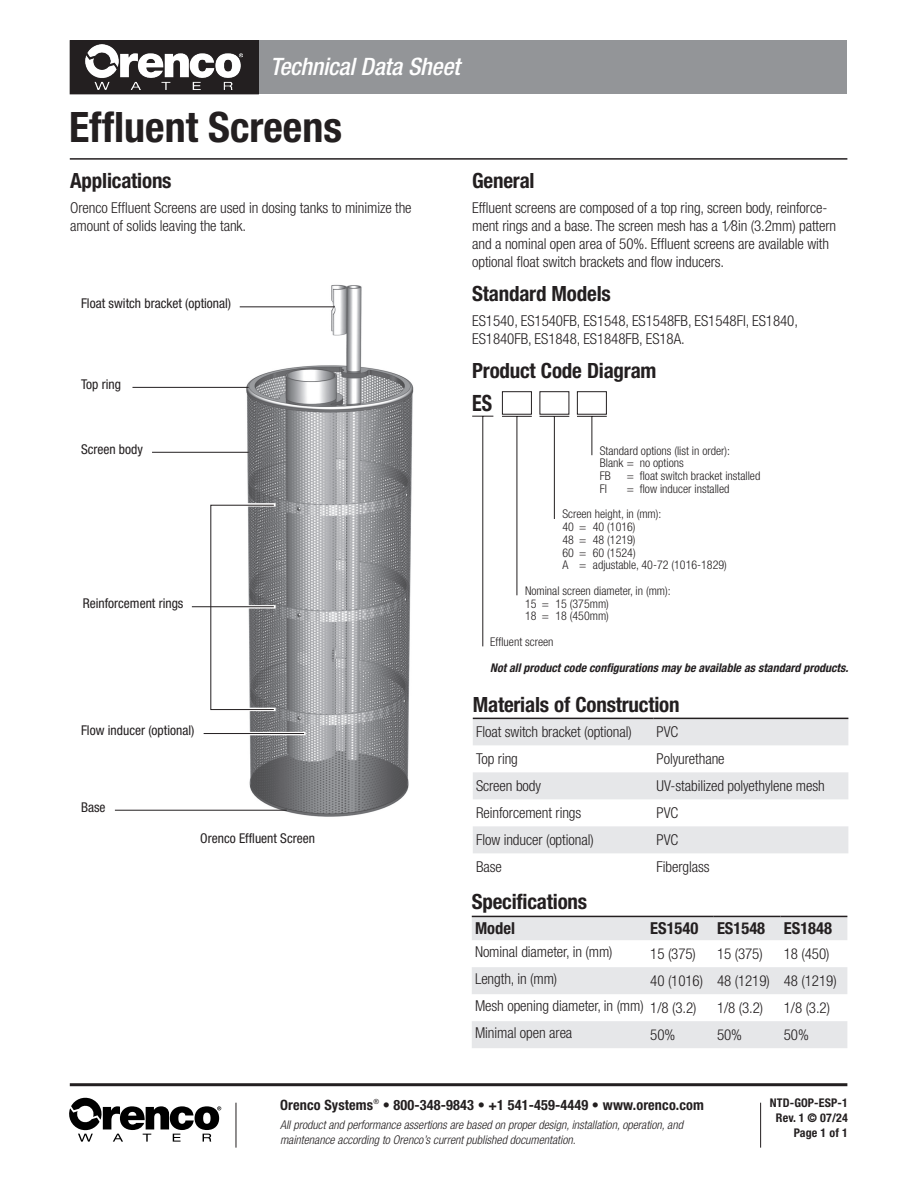
<style>
.page{position:relative;width:918px;height:1188px;background:#fff}
.page>*{position:absolute;margin:0;border:0;box-sizing:border-box;transform-origin:0 0}
.t1{font:700 condensed 42px "Helvetica Neue LT Pro";color:#231f20}
.t2{font:italic 500 condensed 24px "Helvetica Neue LT Pro";letter-spacing:-.01em;color:#fff}
.t3{font:700 condensed 22.5px "Helvetica Neue LT Pro";color:#231f20;scale:.89 1}
.Chart_Headline_-Main{font:700 condensed 21px "Helvetica Neue LT Pro";letter-spacing:-.01em;color:#231f20}
.Subhead_-_Main{font:700 condensed 21px "Helvetica Neue LT Pro";letter-spacing:-.01em;color:#231f20}
.Chart_Headline_-_Subhead{font:700 condensed 16.5px "Helvetica Neue LT Pro";color:#231f20}
.Body_Text{font:300 condensed 15px/18px "Helvetica Neue LT Pro";letter-spacing:-.005em;color:#231f20}
.Chart_Text{font:300 condensed 15px "Helvetica Neue LT Pro";letter-spacing:-.005em;color:#231f20}
.t4{font:700 condensed 14.25px "Helvetica Neue LT Pro";letter-spacing:.01em;color:#231f20}
.Captions_-_Left{font:condensed 13.5px "Helvetica Neue LT Pro";color:#231f20}
.Captions_-_Centered{font:condensed 13.5px "Helvetica Neue LT Pro";color:#231f20}
.t5{font:300 condensed 12px/12.8px "Helvetica Neue LT Pro";color:#231f20}
.t6{font:italic 300 condensed 12px/15px "Helvetica Neue LT Pro";color:#231f20}
.t7{font:italic 700 condensed 12px/25.3px "Helvetica Neue LT Pro";color:#231f20}
.t8{font:700 condensed 12px/15px "Helvetica Neue LT Pro";letter-spacing:.01em;color:#231f20;text-align:right}
.t9{font:condensed 7.2px "Helvetica Neue LT Pro";color:#231f20}
.s1{font-weight:300;font-style:normal}
</style>
<div class="page">
<hr style="left:70px;top:1083px;width:777px;height:3px;background:#231f20">
<hr style="left:70px;top:158px;width:777px;height:2px;background:#231f20">
<div style="left:70px;top:40px;width:777px;height:54px;background:#939598"></div>
<div style="left:70px;top:41px;width:188px;height:53px;background:#231f20"></div>
<img style="left:86px;top:44px;width:157px;height:46px">
<div style="left:70px;top:40px;width:189px;height:54px;border:1px solid #231f20"></div>
<svg style="left:69px;top:1098px;width:152px;height:44px"></svg>
<hr style="left:236px;top:1103px;width:1px;height:45px;background:#231f20">
<hr style="left:760px;top:1103px;width:1px;height:45px;background:#231f20">
<img style="left:203px;top:284px;width:211px;height:533px">
<div style="left:81px;top:298px;width:165px;height:13px;background:#fff"></div>
<hr style="left:240px;top:306px;width:95px;height:1px;background:#231f20">
<div style="left:81px;top:726px;width:133px;height:14px;background:#fff"></div>
<hr style="left:218px;top:732px;width:88px;height:3px;background:#fff">
<svg style="left:203px;top:503px;width:73px;height:4px"></svg>
<svg style="left:207px;top:605px;width:69px;height:4px"></svg>
<hr style="left:175px;top:708px;width:101px;height:3px;background:#fff">
<hr style="left:204px;top:733px;width:100px;height:1px;background:#231f20">
<hr style="left:152px;top:452px;width:97px;height:1px;background:#231f20">
<hr style="left:132px;top:387px;width:117px;height:1px;background:#231f20">
<hr style="left:192px;top:606px;width:82px;height:1px;background:#231f20">
<hr style="left:115px;top:810px;width:172px;height:1px;background:#231f20">
<svg style="left:472px;top:391px;width:135px;height:256px"></svg>
<svg style="left:473px;top:719px;width:375px;height:134px;fill:#e6e7e9"></svg>
<hr style="left:473px;top:718px;width:180px;height:1px;background:#231f20">
<hr style="left:653px;top:718px;width:195px;height:1px;background:#231f20">
<svg style="left:472px;top:917px;width:375px;height:131px;fill:#e6e7e9"></svg>
<hr style="left:472px;top:916px;width:175px;height:1px;background:#231f20">
<hr style="left:647px;top:916px;width:67px;height:1px;background:#231f20">
<hr style="left:714px;top:916px;width:67px;height:1px;background:#231f20">
<hr style="left:781px;top:916px;width:66px;height:1px;background:#231f20">
<h2 class="t2" style="left:270px;top:52px;width:191px">Technical Data Sheet</h2>
<h1 class="t1" style="left:69px;top:102px;width:274px">Effluent Screens</h1>
<p class="Subhead_-_Main" style="left:70px;top:168px;width:103px">Applications</p>
<p class="Body_Text" style="left:70px;top:199px;width:343px">Orenco Effluent Screens are used in dosing tanks to minimize the amount of solids leaving the tank.</p>
<p class="Captions_-_Left" style="left:81px;top:295px;width:152px">Float switch bracket (optional)</p>
<p class="Captions_-_Left" style="left:81px;top:376px;width:41px">Top ring</p>
<p class="Captions_-_Left" style="left:81px;top:441px;width:64px">Screen body</p>
<p class="Captions_-_Left" style="left:83px;top:596px;width:102px">Reinforcement rings</p>
<p class="Captions_-_Left" style="left:81px;top:723px;width:115px">Flow inducer (optional)</p>
<p class="Captions_-_Left" style="left:81px;top:799px;width:26px">Base</p>
<p class="Captions_-_Centered" style="left:200px;top:831px;width:116px">Orenco Effluent Screen</p>
<p class="Subhead_-_Main" style="left:472px;top:168px;width:64px">General</p>
<p class="Body_Text" style="left:472px;top:199px;width:366px">Effluent screens are composed of a top ring, screen body, reinforce&shy;ment rings and a base. The screen mesh has a 1⁄8in (3.2mm) pattern and a nominal open area of 50%. Effluent screens are available with optional float switch brackets and flow inducers.</p>
<p class="Subhead_-_Main" style="left:472px;top:281px;width:140px">Standard Models</p>
<p class="Body_Text" style="left:472px;top:312px;width:327px">ES1540, ES1540FB, ES1548, ES1548FB, ES1548FI, ES1840,<br>ES1840FB, ES1848, ES1848FB, ES18A.</p>
<p class="Chart_Headline_-Main" style="left:472px;top:358px;width:186px">Product Code Diagram</p>
<p class="t3" style="left:472px;top:390px;width:24px">ES</p>
<p class="t5" style="left:600px;top:444px;width:132px">Standard options (list in order):<br>Blank = no options<br>FB</p>
<p class="t5" style="left:627px;top:469px;width:135px">= float switch bracket installed</p>
<p class="t5" style="left:562px;top:476px;width:169px;line-height:25.5px;text-indent:64px">= flow inducer installed<br>Screen height, in (mm):</p>
<p class="t5" style="left:562px;top:520px;width:166px">40 = 40 (1016)<br>48 = 48 (1219)<br>60 = 60 (1524)<br>A = adjustable, 40-72 (1016-1829)</p>
<p class="t5" style="left:525px;top:584px;width:147px">Nominal screen diameter, in (mm):<br>15 = 15 (375mm)<br>18 = 18 (450mm)</p>
<p class="t7" style="left:490px;top:629px;width:360px"><span class="s1">Effluent screen<br></span>Not all product code configurations may be available as standard products.</p>
<p class="Chart_Headline_-Main" style="left:473px;top:692px;width:208px">Materials of Construction</p>
<p class="Chart_Text" style="left:476px;top:723px;width:157px">Float switch bracket (optional)</p>
<p class="Chart_Text" style="left:657px;top:723px;width:23px">PVC</p>
<p class="Chart_Text" style="left:476px;top:750px;width:43px">Top ring</p>
<p class="Chart_Text" style="left:657px;top:750px;width:70px">Polyurethane</p>
<p class="Chart_Text" style="left:476px;top:777px;width:67px">Screen body</p>
<p class="Chart_Text" style="left:657px;top:777px;width:170px">UV-stabilized polyethylene mesh</p>
<p class="Chart_Text" style="left:476px;top:804px;width:107px">Reinforcement rings</p>
<p class="Chart_Text" style="left:657px;top:804px;width:23px">PVC</p>
<p class="Chart_Text" style="left:476px;top:831px;width:119px">Flow inducer (optional)</p>
<p class="Chart_Text" style="left:657px;top:831px;width:23px">PVC</p>
<p class="Chart_Text" style="left:476px;top:859px;width:27px">Base</p>
<p class="Chart_Text" style="left:657px;top:859px;width:55px">Fiberglass</p>
<p class="t5" style="left:600px;top:482px;width:9px">FI</p>
<p class="Chart_Headline_-Main" style="left:472px;top:889px;width:117px">Specifications</p>
<p class="Chart_Headline_-_Subhead" style="left:475px;top:918px;width:41px">Model</p>
<p class="Chart_Headline_-_Subhead" style="left:650px;top:918px;width:50px">ES1540</p>
<p class="Chart_Headline_-_Subhead" style="left:717px;top:918px;width:50px">ES1548</p>
<p class="Chart_Headline_-_Subhead" style="left:784px;top:918px;width:50px">ES1848</p>
<p class="Chart_Text" style="left:475px;top:944px;width:139px">Nominal diameter, in (mm)</p>
<p class="Chart_Text" style="left:650px;top:945px;width:47px">15 (375)</p>
<p class="Chart_Text" style="left:717px;top:945px;width:47px">15 (375)</p>
<p class="Chart_Text" style="left:784px;top:945px;width:47px">18 (450)</p>
<p class="Chart_Text" style="left:475px;top:971px;width:84px">Length, in (mm)</p>
<p class="Chart_Text" style="left:650px;top:972px;width:54px">40 (1016)</p>
<p class="Chart_Text" style="left:717px;top:972px;width:54px">48 (1219)</p>
<p class="Chart_Text" style="left:784px;top:972px;width:54px">48 (1219)</p>
<p class="Chart_Text" style="left:475px;top:998px;width:170px">Mesh opening diameter, in (mm)</p>
<p class="Chart_Text" style="left:650px;top:999px;width:48px">1/8 (3.2)</p>
<p class="Chart_Text" style="left:717px;top:999px;width:48px">1/8 (3.2)</p>
<p class="Chart_Text" style="left:784px;top:999px;width:48px">1/8 (3.2)</p>
<p class="Chart_Text" style="left:475px;top:1025px;width:99px">Minimal open area</p>
<p class="Chart_Text" style="left:650px;top:1026px;width:27px">50%</p>
<p class="Body_Text" style="left:717px;top:1026px;width:27px">50%</p>
<p class="Body_Text" style="left:784px;top:1026px;width:27px">50%</p>
<p class="t4" style="left:280px;top:1096px;width:95px">Orenco Systems</p>
<p class="t9" style="left:373px;top:1097px;width:7px">®</p>
<p class="t4" style="left:383px;top:1096px;width:323px">• 800-348-9843 • +1 541-459-4449 • www.orenco.com</p>
<p class="t6" style="left:280px;top:1117px;width:404px">All product and performance assertions are based on proper design, installation, operation, and maintenance according to Orenco’s current published documentation.</p>
<p class="t8" style="left:770px;top:1095px;width:79px">NTD-GOP-ESP-1<br>Rev. 1 © 07/24<br>Page 1 of 1</p>
</div>
